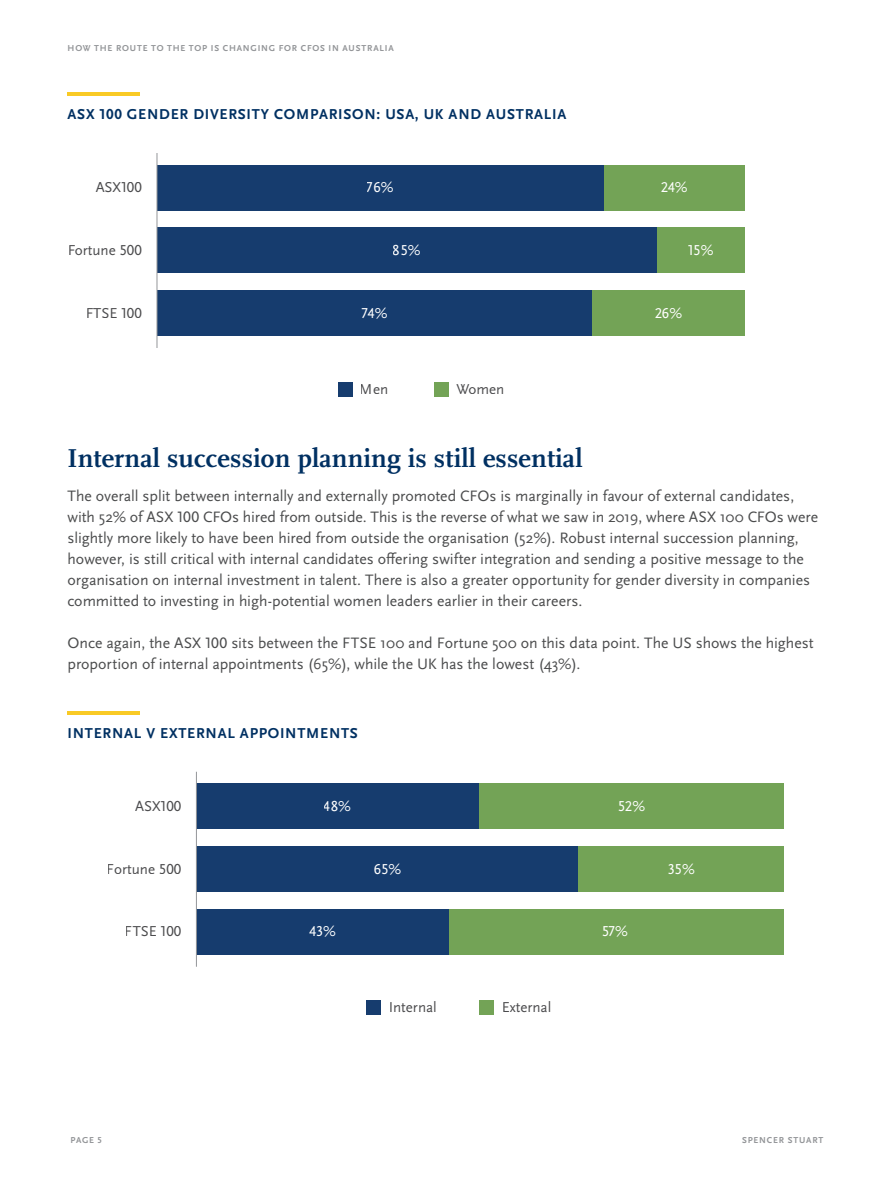
<style>
.page{position:relative;width:891px;height:1188px;background:#fff}
.page>*{position:absolute;margin:0;border:0;box-sizing:border-box;transform-origin:0 0}
.t1{font:700 43.2px "Scala Sans Pro";color:#f9ca25;scale:1.67 1}
.Header_1{font:700 27px "Scala Pro";letter-spacing:.005em;color:#003062}
.Body_Copy{font:15.75px/21px "Scala Sans Pro";letter-spacing:-.005em;color:#4b4c4d}
.t2{font:700 15px "Scala Sans Pro";letter-spacing:.05em;color:#003062}
.t3{font:15px "Scala Sans Pro";color:#4c4c4e}
.t4{font:15px "Scala Sans Pro";color:#fff}
.t5{font:700 9px "Scala Sans Pro";letter-spacing:.09em;color:#939598}
</style>
<div class="page">
<div style="left:338px;top:382px;width:15px;height:15px;background:#163c6e"></div>
<div style="left:434px;top:382px;width:15px;height:15px;background:#73a356"></div>
<div style="left:592px;top:291px;width:153px;height:45px;background:#73a356"></div>
<div style="left:157px;top:291px;width:435px;height:45px;background:#163c6e"></div>
<div style="left:656px;top:228px;width:89px;height:45px;background:#73a356"></div>
<div style="left:157px;top:228px;width:499px;height:45px;background:#163c6e"></div>
<div style="left:604px;top:165px;width:141px;height:45px;background:#73a356"></div>
<div style="left:157px;top:165px;width:447px;height:45px;background:#163c6e"></div>
<hr style="left:157px;top:153px;width:1px;height:195px;background:#949699">
<div style="left:366px;top:1000px;width:15px;height:15px;background:#163c6e"></div>
<div style="left:479px;top:1000px;width:15px;height:15px;background:#73a356"></div>
<div style="left:449px;top:909px;width:335px;height:46px;background:#73a356"></div>
<div style="left:196px;top:909px;width:253px;height:46px;background:#163c6e"></div>
<div style="left:578px;top:847px;width:206px;height:45px;background:#73a356"></div>
<div style="left:196px;top:847px;width:382px;height:45px;background:#163c6e"></div>
<div style="left:478px;top:784px;width:306px;height:45px;background:#73a356"></div>
<div style="left:196px;top:784px;width:282px;height:45px;background:#163c6e"></div>
<hr style="left:196px;top:772px;width:1px;height:195px;background:#949699">
<p class="t5" style="left:68px;top:43px;width:328px">HOW TH E ROUTE TO TH E TOP IS CHANGI NG FOR CFOS I N AUSTRALIA</p>
<p class="t1" style="left:68px;top:69px;width:45px">—</p>
<p class="t2" style="left:68px;top:105px;width:71px">ASX 100 GEN</p>
<p class="t2" style="left:159px;top:105px;width:196px">DER DIVERSITY COMPARISON</p>
<p class="t2" style="left:377px;top:105px;width:20px">: USA</p>
<p class="t2" style="left:415px;top:105px;width:82px">, UK AND AUST</p>
<p class="t2" style="left:525px;top:105px;width:43px">RALIA</p>
<p class="t3" style="left:96px;top:179px;width:48px">ASX100</p>
<p class="t3" style="left:68px;top:241px;width:76px">Fortune 500</p>
<p class="t4" style="left:367px;top:179px;width:28px">76%</p>
<p class="t4" style="left:661px;top:179px;width:28px">24%</p>
<p class="t4" style="left:393px;top:242px;width:29px">85%</p>
<p class="t4" style="left:688px;top:242px;width:28px">15%</p>
<p class="t3" style="left:85px;top:304px;width:58px">FTSE 100</p>
<p class="t4" style="left:361px;top:304px;width:28px">74%</p>
<p class="t4" style="left:654px;top:304px;width:29px">26%</p>
<p class="t3" style="left:360px;top:380px;width:30px">Men</p>
<p class="t3" style="left:456px;top:380px;width:49px">Women</p>
<h2 class="Header_1" style="left:68px;top:442px;width:517px">Internal succession planning is still essential</h2>
<p class="Body_Copy" style="left:68px;top:485px;width:752px">The overall split between internally and externally promoted CFOs is marginally in favour of external candidates, with 52% of ASX 100 CFOs hired from outside. This is the reverse of what we saw in 2019, where ASX 100 CFOs were slightly more likely to have been hired from outside the organisation (52%). Robust internal succession planning, however, is still critical with internal candidates offering swifter integration and sending a positive message to the organisation on internal investment in talent. There is also a greater opportunity for gender diversity in companies committed to investing in high-potential women leaders earlier in their careers.</p>
<p class="Body_Copy" style="left:68px;top:632px;width:748px">Once again, the ASX 100 sits between the FTSE 100 and Fortune 500 on this data point. The US shows the highest proportion of internal appointments (65%), while the UK has the lowest (43%).</p>
<p class="t1" style="left:68px;top:688px;width:45px">—</p>
<p class="t2" style="left:68px;top:724px;width:16px">INTE</p>
<p class="t2" style="left:103px;top:724px;width:20px">RNAL</p>
<p class="t2" style="left:146px;top:724px;width:70px">V EXTE RNAL</p>
<p class="t2" style="left:240px;top:724px;width:11px">APPO</p>
<p class="t2" style="left:280px;top:724px;width:51px">INTMENTS</p>
<p class="t3" style="left:135px;top:797px;width:48px">ASX100</p>
<p class="t4" style="left:324px;top:797px;width:28px">48%</p>
<p class="t4" style="left:617px;top:797px;width:29px">52%</p>
<p class="t3" style="left:107px;top:860px;width:76px">Fortune 500</p>
<p class="t3" style="left:125px;top:923px;width:58px">FTSE 100</p>
<p class="t4" style="left:374px;top:860px;width:29px">65%</p>
<p class="t4" style="left:668px;top:860px;width:29px">35%</p>
<p class="t4" style="left:310px;top:923px;width:28px">43%</p>
<p class="t4" style="left:601px;top:923px;width:28px">57%</p>
<p class="t3" style="left:389px;top:999px;width:50px">Internal</p>
<p class="t3" style="left:502px;top:999px;width:51px">External</p>
<p class="t5" style="left:70px;top:1135px;width:7px">PAGE</p>
<p class="t5" style="left:98px;top:1135px;width:6px">5</p>
<p class="t5" style="left:742px;top:1135px;width:7px">SPEN</p>
<p class="t5" style="left:767px;top:1135px;width:28px">CER STUA</p>
<p class="t5" style="left:812px;top:1135px;width:12px">RT</p>
</div>
